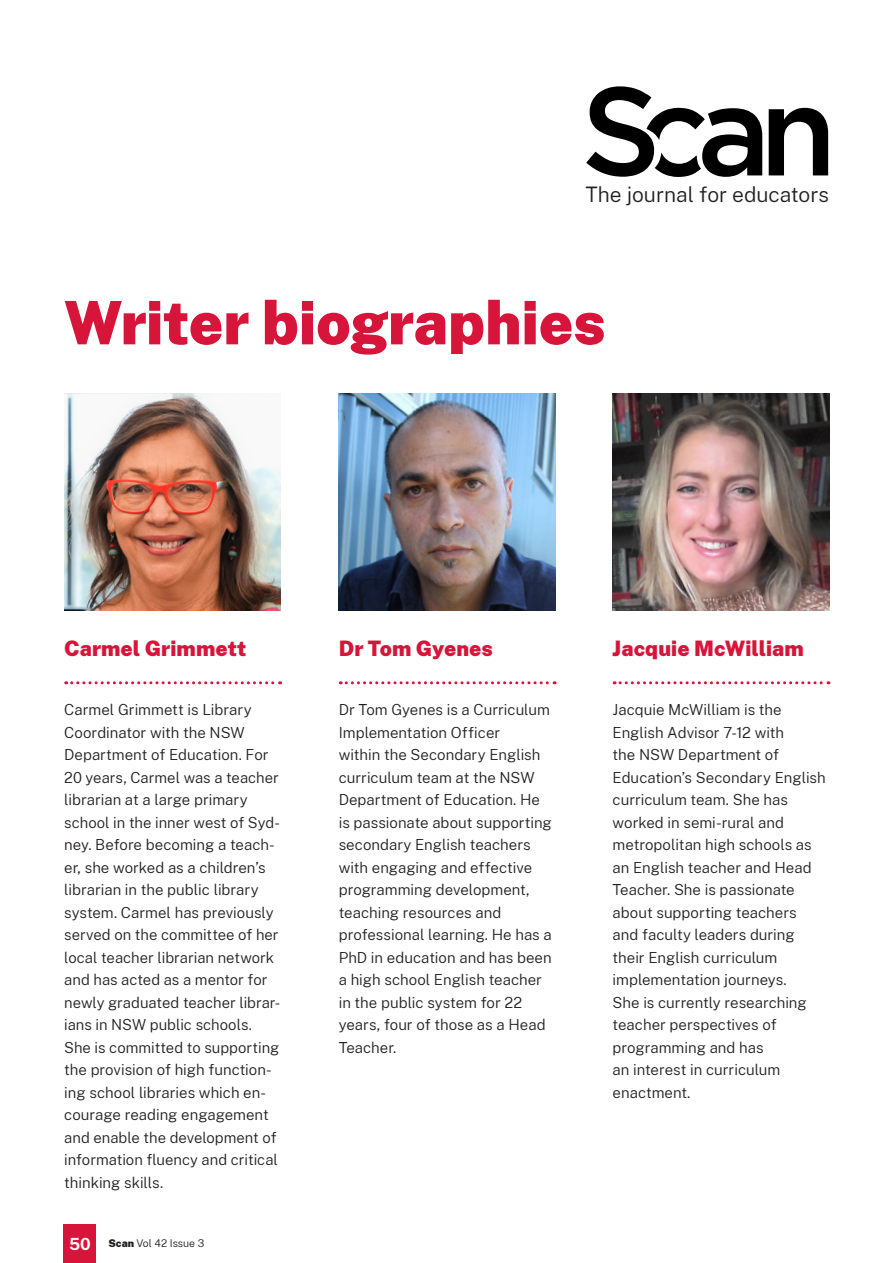
<style>
.page{position:relative;width:893px;height:1263px;background:#fff}
.page>*{position:absolute;margin:0;border:0;box-sizing:border-box;transform-origin:0 0}
.Headline_02_-_Primar{font:900 60px "Public Sans";letter-spacing:-.005em;color:#d7153a}
.Body_copy{font:900 21px "Public Sans";letter-spacing:.005em;color:#d7153a}
.The_journal_for_educ{font:300 21px "Public Sans";color:#231f20}
.Body_copy-2{font:300 15px/22.5px "Public Sans";color:#231f20}
.t1{font:300 10.5px "Public Sans";color:#231f20}
.s1{font-weight:700;font-size:16.5px;color:#fff}
.s2{font-weight:900}
</style>
<div class="page">
<div style="left:64px;top:1225px;width:32px;height:38px;background:#d7153a"></div>
<img style="left:339px;top:393px;width:216px;height:217px">
<img style="left:612px;top:393px;width:217px;height:217px">
<svg style="left:769px;top:108px;width:59px;height:67px"></svg>
<svg style="left:586px;top:86px;width:176px;height:91px"></svg>
<svg style="left:614px;top:681px;width:215px;height:3px"></svg>
<svg style="left:340px;top:681px;width:215px;height:3px"></svg>
<img style="left:64px;top:393px;width:217px;height:217px">
<svg style="left:66px;top:681px;width:215px;height:3px"></svg>
<p class="The_journal_for_educ" style="left:586px;top:179px;width:245px">The journal for educators</p>
<p class="Headline_02_-_Primar" style="left:64px;top:276px;width:543px">Writer biographies</p>
<p class="Body_copy" style="left:64px;top:632px;width:184px">Carmel Grimmett</p>
<p class="Body_copy-2" style="left:64px;top:698px;width:218px">Carmel Grimmett is Library<br>Coordinator with the NSW<br>Department of Education. For<br>20 years, Carmel was a teacher librarian at a large primary school in the inner west of Syd&shy;ney. Before becoming a teach&shy;er, she worked as a children’s librarian in the public library system. Carmel has previously served on the committee of her local teacher librarian network and has acted as a mentor for newly graduated teacher librar&shy;ians in NSW public schools.<br>She is committed to supporting the provision of high function&shy;ing school libraries which en&shy;courage reading engagement and enable the development of information fluency and critical thinking skills.</p>
<p class="t1" style="left:69px;top:1236px;width:137px"><span class="s1">50</span> <span class="s2">Scan</span> Vol 42 Issue 3</p>
<p class="Body_copy" style="left:339px;top:632px;width:156px">Dr Tom Gyenes</p>
<p class="Body_copy-2" style="left:339px;top:698px;width:215px">Dr Tom Gyenes is a Curriculum<br>Implementation Officer<br>within the Secondary English curriculum team at the NSW<br>Department of Education. He is passionate about supporting secondary English teachers with engaging and effective programming development, teaching resources and professional learning. He has a<br>PhD in education and has been a high school English teacher in the public system for 22 years, four of those as a Head<br>Teacher.</p>
<p class="Body_copy" style="left:613px;top:632px;width:193px">Jacquie McWilliam</p>
<p class="Body_copy-2" style="left:613px;top:698px;width:215px">Jacquie McWilliam is the<br>English Advisor 7-12 with<br>the NSW Department of<br>Education’s Secondary English curriculum team. She has worked in semi-rural and metropolitan high schools as an English teacher and Head<br>Teacher. She is passionate about supporting teachers and faculty leaders during their English curriculum implementation journeys.<br>She is currently researching teacher perspectives of programming and has<br>an interest in curriculum enactment.</p>
</div>
